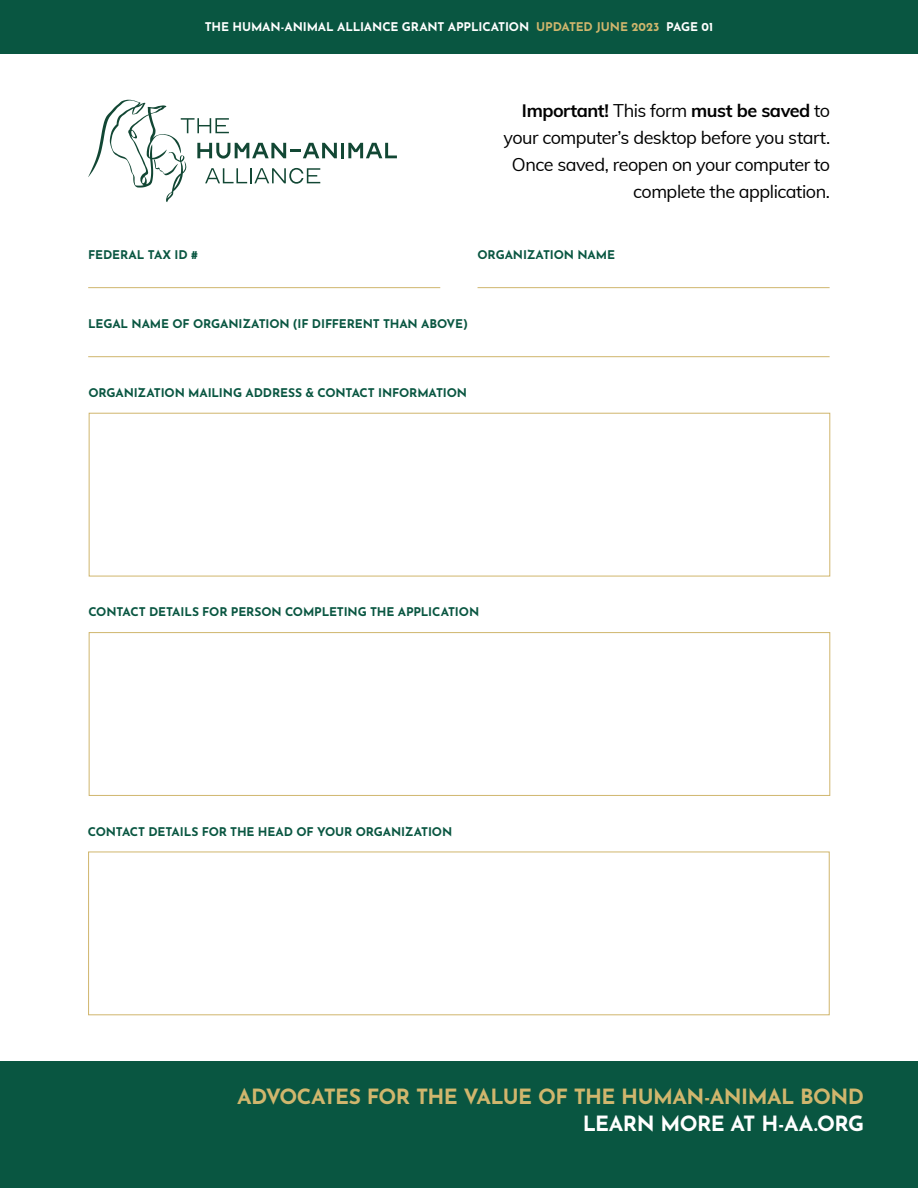
<style>
.page{position:relative;width:918px;height:1188px;background:#095641}
.page>*{position:absolute;margin:0;border:0;box-sizing:border-box;transform-origin:0 0}
.t1{font:700 21px "Josefin Sans";letter-spacing:-.03em;color:#d0b66d}
.t2{font:700 21px "Josefin Sans";letter-spacing:-.03em;color:#fff}
.t3{font:18px/27px "Muli";letter-spacing:-.03em;color:#000;text-align:right}
.t4{font:700 12px "Josefin Sans";letter-spacing:-.01em;color:#095641}
.t5{font:700 12px "Josefin Sans";letter-spacing:-.01em;color:#fff}
.s1{color:#d0b66d}
.s2{font-weight:700}
</style>
<div class="page">
<div style="left:0;top:54px;width:918px;height:1007px;background:#fff"></div>
<hr style="left:341px;top:143px;width:3px;height:15px;background:#124734">
<svg style="left:348px;top:143px;width:49px;height:15px"></svg>
<svg style="left:88px;top:100px;width:249px;height:102px"></svg>
<hr style="left:88px;top:287px;width:352px;height:1px;background:#d0b66d">
<hr style="left:478px;top:287px;width:352px;height:1px;background:#d0b66d">
<hr style="left:88px;top:356px;width:742px;height:1px;background:#d0b66d">
<div style="left:89px;top:413px;width:741px;height:163px;background:#fff;border:1px solid #d0b66d"></div>
<div style="left:89px;top:632px;width:741px;height:164px;background:#fff;border:1px solid #d0b66d"></div>
<div style="left:88px;top:852px;width:742px;height:163px;background:#fff;border:1px solid #d0b66d"></div>
<p class="t5" style="left:205px;top:16px;width:510px">THE HUMAN-ANIMAL ALLIANCE GRANT APPLICATION <span class="s1">UPDATED JUNE 2023</span> PAGE 01</p>
<h2 class="t3" style="left:504px;top:97px;width:328px"><span class="s2">Important!</span> This form <span class="s2">must be saved</span> to your computer’s desktop before you start.<br>Once saved, reopen on your computer to complete the application.</h2>
<p class="t4" style="left:88px;top:244px;width:111px">FEDERAL TAX ID #</p>
<p class="t4" style="left:478px;top:244px;width:139px">ORGANIZATION NAME</p>
<p class="t4" style="left:88px;top:313px;width:381px">LEGAL NAME OF ORGANIZATION (IF DIFFERENT THAN ABOVE)</p>
<p class="t4" style="left:88px;top:382px;width:380px">ORGANIZATION MAILING ADDRESS &amp; CONTACT INFORMATION</p>
<p class="t4" style="left:88px;top:601px;width:392px">CONTACT DETAILS FOR PERSON COMPLETING THE APPLICATION</p>
<p class="t4" style="left:88px;top:821px;width:366px">CONTACT DETAILS FOR THE HEAD OF YOUR ORGANIZATION</p>
<h1 class="t1" style="left:237px;top:1078px;width:628px">ADVOCATES FOR THE VALUE OF THE HUMAN-ANIMAL BOND</h1>
<h1 class="t2" style="left:583px;top:1105px;width:283px">LEARN MORE AT H-AA.ORG</h1>
</div>
